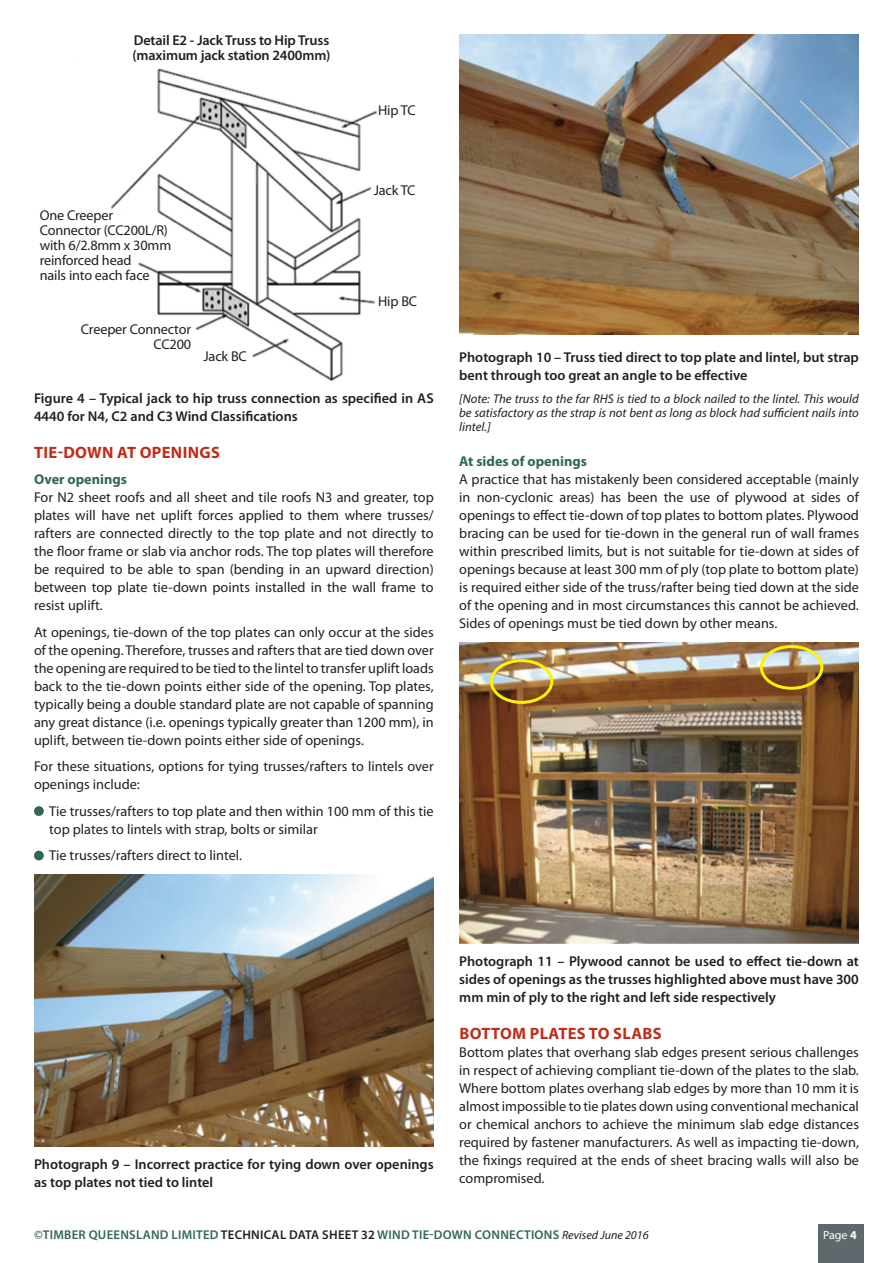
<style>
.page{position:relative;width:893px;height:1263px;background:#fff}
.page>*{position:absolute;margin:0;border:0;box-sizing:border-box;transform-origin:0 0}
.heading{font:700 16.5px "Myriad Pro";letter-spacing:.02em;color:#c02d19}
.body_text{font:14.25px/18px "Myriad Pro";color:#231f20;text-align:justify}
.Figure_Text{font:600 14.25px/18px "Myriad Pro";color:#231f20}
.body_text-2{font:600 14.25px/18px "Myriad Pro";color:#231f20}
.Sub_green_headings{font:700 14.25px "Myriad Pro";color:#306756}
.notes{font:italic 12.75px/14.2px "Myriad Pro";color:#231f20;text-align:justify}
.t1{font:600 12.75px "Myriad Pro";letter-spacing:.02em;color:#306756}
.t2{font:12px "Myriad Pro";color:#fff}
.s1{color:#231f20}
.s2{font-weight:400;font-style:italic;font-size:12px;color:#231f20}
.s3{font-weight:700}
</style>
<div class="page">
<div style="left:818px;top:1225px;width:45px;height:38px;background:#5f696d"></div>
<img style="left:110px;top:68px;width:268px;height:314px">
<div style="left:34px;top:806px;width:10px;height:10px;background:#306756;border-radius:50%"></div>
<div style="left:34px;top:851px;width:10px;height:9px;background:#306756;border-radius:50%"></div>
<img style="left:34px;top:874px;width:400px;height:272px">
<img style="left:459px;top:34px;width:400px;height:301px">
<img style="left:459px;top:642px;width:400px;height:302px">
<div style="left:490px;top:659px;width:63px;height:45px;border:3px solid #fff101;border-radius:50%"></div>
<div style="left:760px;top:645px;width:63px;height:45px;border:3px solid #fff101;border-radius:50%"></div>
<p class="Figure_Text" style="left:132px;top:32px;width:200px;line-height:15px">Detail E2 - Jack Truss to Hip Truss (maximum jack station 2400mm)</p>
<p class="body_text" style="left:378px;top:101px;width:39px">Hip TC</p>
<p class="body_text" style="left:40px;top:208px;width:133px;line-height:15px;text-align:left">One Creeper<br>Connector (CC200L/R) with 6/2.8mm x 30mm reinforced head<br>nails into each face</p>
<p class="body_text" style="left:81px;top:322px;width:112px;line-height:15px;text-align:right">Creeper Connector<br>CC200</p>
<p class="body_text" style="left:203px;top:348px;width:45px">Jack BC</p>
<p class="body_text" style="left:374px;top:181px;width:43px">Jack TC</p>
<p class="body_text" style="left:378px;top:293px;width:41px">Hip BC</p>
<p class="Figure_Text" style="left:34px;top:389px;width:401px">Figure 4 – Typical jack to hip truss connection as specified in AS<br>4440 for N4, C2 and C3 Wind Classifications</p>
<p class="heading" style="left:34px;top:443px;width:187px">TIE-DOWN AT OPENINGS</p>
<p class="Sub_green_headings" style="left:34px;top:472px;width:94px">Over openings</p>
<p class="body_text" style="left:34px;top:489px;width:401px">For N2 sheet roofs and all sheet and tile roofs N3 and greater, top plates will have net uplift forces applied to them where trusses/ rafters are connected directly to the top plate and not directly to the floor frame or slab via anchor rods. The top plates will therefore be required to be able to span (bending in an upward direction) between top plate tie-down points installed in the wall frame to resist uplift.</p>
<p class="body_text" style="left:34px;top:623px;width:401px">At openings, tie-down of the top plates can only occur at the sides of the opening. Therefore, trusses and rafters that are tied down over the opening are required to be tied to the lintel to transfer uplift loads back to the tie-down points either side of the opening. Top plates, typically being a double standard plate are not capable of spanning any great distance (i.e. openings typically greater than 1200 mm), in uplift, between tie-down points either side of openings.</p>
<p class="body_text" style="left:34px;top:758px;width:401px">For these situations, options for tying trusses/rafters to lintels over openings include:</p>
<p class="body_text" style="left:49px;top:802px;width:386px">Tie trusses/rafters to top plate and then within 100 mm of this tie top plates to lintels with strap, bolts or similar</p>
<p class="body_text" style="left:49px;top:847px;width:194px">Tie trusses/rafters direct to lintel.</p>
<p class="body_text-2" style="left:459px;top:348px;width:401px">Photograph 10 – Truss tied direct to top plate and lintel, but strap bent through too great an angle to be effective</p>
<p class="notes" style="left:459px;top:391px;width:401px">[Note: The truss to the far RHS is tied to a block nailed to the lintel. This would be satisfactory as the strap is not bent as long as block had sufficient nails into lintel.]</p>
<p class="Sub_green_headings" style="left:459px;top:453px;width:129px">At sides of openings</p>
<p class="body_text" style="left:459px;top:471px;width:401px">A practice that has mistakenly been considered acceptable (mainly in non-cyclonic areas) has been the use of plywood at sides of openings to effect tie-down of top plates to bottom plates. Plywood bracing can be used for tie-down in the general run of wall frames within prescribed limits, but is not suitable for tie-down at sides of openings because at least 300 mm of ply (top plate to bottom plate) is required either side of the truss/rafter being tied down at the side of the opening and in most circumstances this cannot be achieved.<br>Sides of openings must be tied down by other means.</p>
<p class="Figure_Text" style="left:34px;top:1154px;width:401px">Photograph 9 – Incorrect practice for tying down over openings as top plates not tied to lintel</p>
<p class="Figure_Text" style="left:459px;top:952px;width:401px;text-align:justify">Photograph 11 – Plywood cannot be used to effect tie-down at sides of openings as the trusses highlighted above must have 300 mm min of ply to the right and left side respectively</p>
<p class="heading" style="left:459px;top:1024px;width:204px">BOTTOM PLATES TO SLABS</p>
<p class="body_text" style="left:459px;top:1043px;width:401px">Bottom plates that overhang slab edges present serious challenges in respect of achieving compliant tie-down of the plates to the slab.<br>Where bottom plates overhang slab edges by more than 10 mm it is almost impossible to tie plates down using conventional mechanical or chemical anchors to achieve the minimum slab edge distances required by fastener manufacturers. As well as impacting tie-down, the fixings required at the ends of sheet bracing walls will also be compromised.</p>
<p class="t1" style="left:34px;top:1226px;width:616px">©TIMBER QUEENSLAND LIMITED <span class="s1">TECHNICAL DATA SHEET 32</span> WIND TIE-DOWN CONNECTIONS <span class="s2">Revised June 2016</span></p>
<p class="t2" style="left:823px;top:1228px;width:35px">Page <span class="s3">4</span></p>
</div>
